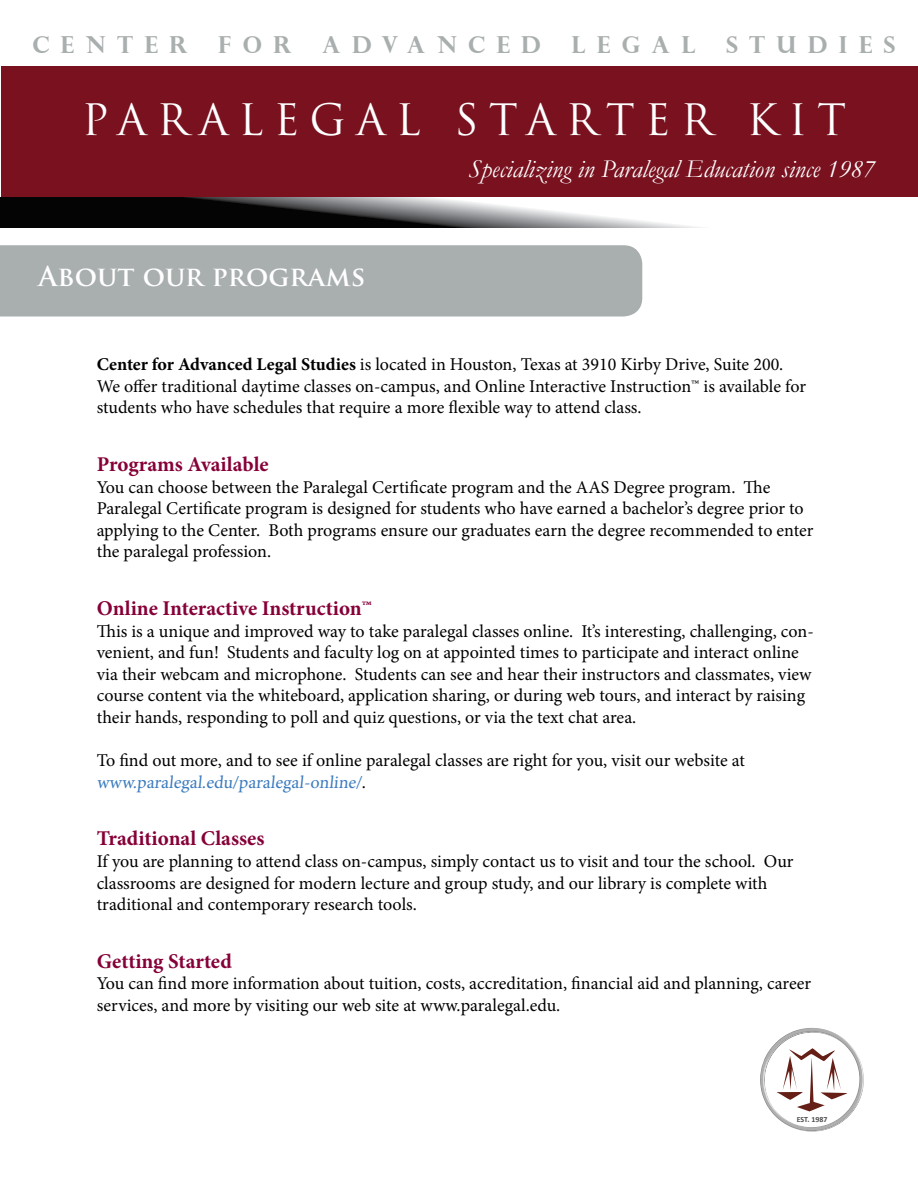
<style>
.page{position:relative;width:918px;height:1188px;background:#fff}
.page>*{position:absolute;margin:0;border:0;box-sizing:border-box;transform-origin:0 0}
.t1{font:42.15px "Trajan Pro";letter-spacing:.24em;color:#fff}
.t2{font:700 27px "Trajan Pro";color:#fff}
.t3{font:italic 25.8px "Garamond";color:#fff}
.t4{font:700 23.4px "Perpetua Titling";letter-spacing:.48em;color:#a9aeae}
.t5{font:700 21px "Minion Pro";color:#860038}
.t6{font:18px/21.6px "Minion Pro";letter-spacing:-.005em;color:#000}
.t7{font:700 7.95px "Calibri";color:#4d4d4d}
.s1{font-weight:700}
.s2{color:#3b7bbf}
</style>
<div class="page">
<div style="left:1px;top:66px;width:917px;height:131px;background:#79111f"></div>
<svg style="left:0;top:197px;width:693px;height:30px"></svg>
<svg style="left:760px;top:1028px;width:104px;height:104px"></svg>
<div style="left:0;top:245px;width:642px;height:71px;background:#a9aeae"></div>
<p class="t4" style="left:32px;top:30px;width:157px">CENTER</p>
<p class="t4" style="left:218px;top:30px;width:75px">FOR</p>
<p class="t4" style="left:322px;top:30px;width:220px">ADVANCED</p>
<p class="t4" style="left:571px;top:30px;width:126px">LEGAL</p>
<p class="t4" style="left:726px;top:30px;width:171px">STUDIES</p>
<h1 class="t1" style="left:82px;top:93px;width:766px">PARALEGAL STARTER KIT</h1>
<h3 class="t3" style="left:469px;top:152px;width:408px">Specializing in Paralegal Education since 1987</h3>
<h2 class="t2" style="left:39px;top:259px;width:328px">About our programs</h2>
<p class="t6" style="left:97px;top:354px;width:711px"><span class="s1">Center for Advanced Legal Studies</span> is located in Houston, Texas at 3910 Kirby Drive, Suite 200.<br>We offer traditional daytime classes on-campus, and Online Interactive Instruction™ is available for students who have schedules that require a more flexible way to attend class.</p>
<p class="t5" style="left:97px;top:450px;width:174px">Programs Available</p>
<p class="t6" style="left:97px;top:476px;width:718px">You can choose between the Paralegal Certificate program and the AAS Degree program. The Paralegal Certificate program is designed for students who have earned a bachelor’s degree prior to applying to the Center. Both programs ensure our graduates earn the degree recommended to enter the paralegal profession.</p>
<p class="t5" style="left:97px;top:594px;width:277px">Online Interactive Instruction™</p>
<p class="t6" style="left:97px;top:620px;width:719px">This is a unique and improved way to take paralegal classes online. It’s interesting, challenging, con&shy;venient, and fun! Students and faculty log on at appointed times to participate and interact online via their webcam and microphone. Students can see and hear their instructors and classmates, view course content via the whiteboard, application sharing, or during web tours, and interact by raising their hands, responding to poll and quiz questions, or via the text chat area.</p>
<p class="t6" style="left:97px;top:750px;width:650px">To find out more, and to see if online paralegal classes are right for you, visit our website at <span class="s2">www.paralegal.edu/paralegal-online/</span>.</p>
<p class="t5" style="left:97px;top:824px;width:169px">Traditional Classes</p>
<p class="t6" style="left:97px;top:851px;width:698px">If you are planning to attend class on-campus, simply contact us to visit and tour the school. Our classrooms are designed for modern lecture and group study, and our library is complete with traditional and contemporary research tools.</p>
<p class="t5" style="left:97px;top:946px;width:137px">Getting Started</p>
<p class="t6" style="left:97px;top:973px;width:716px">You can find more information about tuition, costs, accreditation, financial aid and planning, career services, and more by visiting our web site at www.paralegal.edu.</p>
<p class="t7" style="left:797px;top:1114px;width:32px">EST. 1987</p>
</div>
